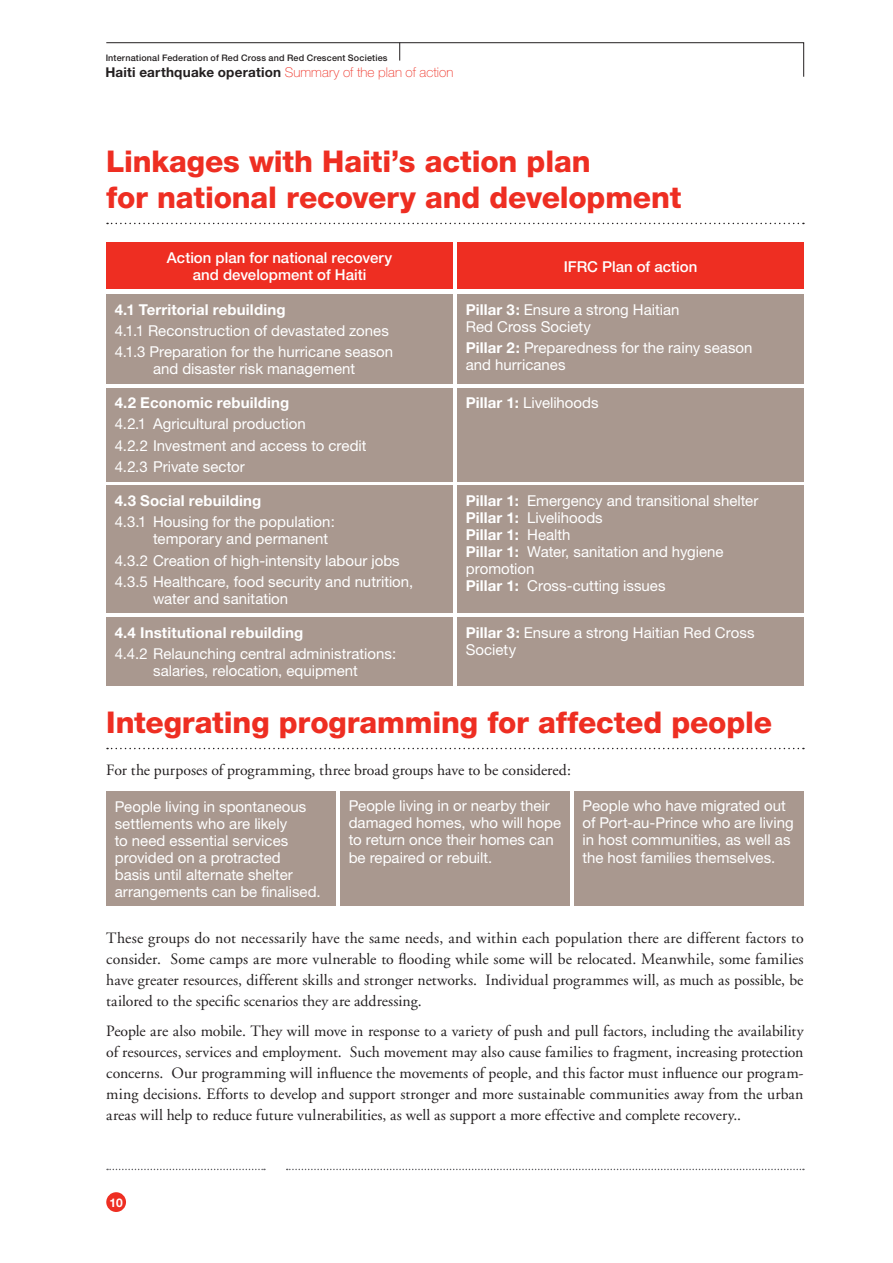
<style>
.page{position:relative;width:893px;height:1263px;background:#fff}
.page>*{position:absolute;margin:0;border:0;box-sizing:border-box;transform-origin:0 0}
.titre_A{font:800 30px/36px "Helvetica Neue";letter-spacing:-.005em;color:#ee2e22}
.txt_ppp{font:15.75px/21px "Adobe Garamond";color:#231f20;text-align:justify}
.boxcoul_txt{font:15px/17.1px "Helvetica Neue";color:#fff}
.boxcoul_txt-2{font:700 15px "Helvetica Neue";letter-spacing:.01em;color:#fff}
.box_9{font:500 15px/16.5px "Helvetica Neue";color:#fff;text-align:center}
.t1{font:700 13.5px "Helvetica Neue";letter-spacing:.015em;color:#231f20}
.t2{font:700 12px "Helvetica Neue";color:#fff}
.t3{font:500 9px "Helvetica Neue";letter-spacing:.02em;color:#231f20}
.s1{font-weight:100;color:#ee2e22}
.s2{font-weight:700}
.s3{font-weight:400}
</style>
<div class="page">
<svg style="left:106px;top:42px;width:698px;height:35px"></svg>
<svg style="left:107px;top:1169px;width:158px;height:1px"></svg>
<svg style="left:287px;top:1169px;width:517px;height:1px"></svg>
<div style="left:106px;top:1192px;width:20px;height:20px;background:#ee2e22;border-radius:50%"></div>
<svg style="left:107px;top:223px;width:697px;height:1px"></svg>
<svg style="left:107px;top:748px;width:697px;height:1px"></svg>
<div style="left:106px;top:294px;width:347px;height:90px;background:#a9988f"></div>
<div style="left:106px;top:486px;width:347px;height:127px;background:#a9988f"></div>
<div style="left:106px;top:388px;width:347px;height:93px;background:#a9988f"></div>
<div style="left:106px;top:617px;width:347px;height:68px;background:#a9988f"></div>
<div style="left:106px;top:242px;width:347px;height:47px;background:#ee2e22"></div>
<div style="left:457px;top:294px;width:347px;height:90px;background:#a9988f"></div>
<div style="left:457px;top:486px;width:347px;height:127px;background:#a9988f"></div>
<div style="left:457px;top:388px;width:347px;height:93px;background:#a9988f"></div>
<div style="left:457px;top:617px;width:347px;height:68px;background:#a9988f"></div>
<div style="left:457px;top:242px;width:347px;height:47px;background:#ee2e22"></div>
<div style="left:106px;top:791px;width:230px;height:115px;background:#a9988f"></div>
<div style="left:574px;top:791px;width:230px;height:115px;background:#a9988f"></div>
<div style="left:340px;top:791px;width:230px;height:115px;background:#a9988f"></div>
<p class="t3" style="left:106px;top:52px;width:283px">International Federation of Red Cross and Red Crescent Societies</p>
<p class="t1" style="left:105px;top:64px;width:349px">Haiti earthquake operation <span class="s1">Summary of the plan of action</span></p>
<p class="titre_A" style="left:106px;top:143px;width:577px">Linkages with Haiti’s action plan<br>for national recovery and development</p>
<p class="box_9" style="left:167px;top:250px;width:227px">Action plan for national recovery and development of Haiti</p>
<p class="boxcoul_txt-2" style="left:115px;top:300px;width:172px">4.1 Territorial rebuilding</p>
<p class="boxcoul_txt" style="left:115px;top:322px;width:276px">4.1.1 Reconstruction of devastated zones</p>
<p class="boxcoul_txt" style="left:115px;top:343px;width:280px;text-align:center">4.1.3 Preparation for the hurricane season and disaster risk management</p>
<p class="boxcoul_txt-2" style="left:115px;top:393px;width:176px">4.2 Economic rebuilding</p>
<p class="boxcoul_txt" style="left:115px;top:415px;width:192px">4.2.1 Agricultural production</p>
<p class="boxcoul_txt" style="left:115px;top:437px;width:253px">4.2.2 Investment and access to credit</p>
<p class="boxcoul_txt" style="left:115px;top:458px;width:131px">4.2.3 Private sector</p>
<p class="boxcoul_txt-2" style="left:115px;top:491px;width:148px">4.3 Social rebuilding</p>
<p class="boxcoul_txt" style="left:153px;top:513px;width:184px;text-indent:-38px">4.3.1 Housing for the population: temporary and permanent</p>
<p class="boxcoul_txt" style="left:115px;top:552px;width:286px">4.3.2 Creation of high-intensity labour jobs</p>
<p class="boxcoul_txt" style="left:153px;top:573px;width:262px;text-indent:-38px">4.3.5 Healthcare, food security and nutrition, water and sanitation</p>
<p class="boxcoul_txt-2" style="left:115px;top:623px;width:190px">4.4 Institutional rebuilding</p>
<p class="boxcoul_txt" style="left:115px;top:645px;width:283px;text-align:center">4.4.2 Relaunching central administrations: salaries, relocation, equipment</p>
<p class="box_9" style="left:564px;top:258px;width:135px">IFRC Plan of action</p>
<p class="boxcoul_txt" style="left:466px;top:300px;width:215px"><span class="s2">Pillar 3:</span> Ensure a strong Haitian<br>Red Cross Society</p>
<p class="boxcoul_txt" style="left:466px;top:339px;width:288px"><span class="s2">Pillar 2:</span> Preparedness for the rainy season and hurricanes</p>
<p class="boxcoul_txt" style="left:466px;top:394px;width:134px"><span class="s2">Pillar 1:</span> Livelihoods</p>
<p class="boxcoul_txt" style="left:466px;top:492px;width:294px"><span class="s2">Pillar 1:</span> Emergency and transitional shelter</p>
<p class="boxcoul_txt" style="left:466px;top:509px;width:138px"><span class="s2">Pillar 1:</span> Livelihoods</p>
<p class="boxcoul_txt-2" style="left:466px;top:525px;width:106px">Pillar 1: <span class="s3">Health</span></p>
<p class="boxcoul_txt" style="left:466px;top:543px;width:259px"><span class="s2">Pillar 1:</span> Water, sanitation and hygiene promotion</p>
<p class="boxcoul_txt" style="left:466px;top:577px;width:201px"><span class="s2">Pillar 1:</span> Cross-cutting issues</p>
<p class="boxcoul_txt" style="left:466px;top:624px;width:290px"><span class="s2">Pillar 3:</span> Ensure a strong Haitian Red Cross<br>Society</p>
<p class="titre_A" style="left:106px;top:704px;width:667px">Integrating programming for affected people</p>
<p class="txt_ppp" style="left:106px;top:760px;width:466px">For the purposes of programming, three broad groups have to be considered:</p>
<p class="boxcoul_txt" style="left:115px;top:797px;width:207px">People living in spontaneous settlements who are likely<br>to need essential services provided on a protracted<br>basis until alternate shelter arrangements can be finalised.</p>
<p class="boxcoul_txt" style="left:583px;top:797px;width:213px">People who have migrated out of Port-au-Prince who are living in host communities, as well as the host families themselves.</p>
<p class="boxcoul_txt" style="left:349px;top:797px;width:214px">People living in or nearby their damaged homes, who will hope to return once their homes can be repaired or rebuilt.</p>
<p class="txt_ppp" style="left:106px;top:928px;width:699px">These groups do not necessarily have the same needs, and within each population there are different factors to consider. Some camps are more vulnerable to flooding while some will be relocated. Meanwhile, some families have greater resources, different skills and stronger networks. Individual programmes will, as much as possible, be tailored to the specific scenarios they are addressing.</p>
<p class="txt_ppp" style="left:106px;top:1020px;width:699px">People are also mobile. They will move in response to a variety of push and pull factors, including the availability of resources, services and employment. Such movement may also cause families to fragment, increasing protection concerns. Our programming will influence the movements of people, and this factor must influence our program&shy;ming decisions. Efforts to develop and support stronger and more sustainable communities away from the urban areas will help to reduce future vulnerabilities, as well as support a more effective and complete recovery..</p>
<p class="t2" style="left:109px;top:1195px;width:15px">10</p>
</div>
